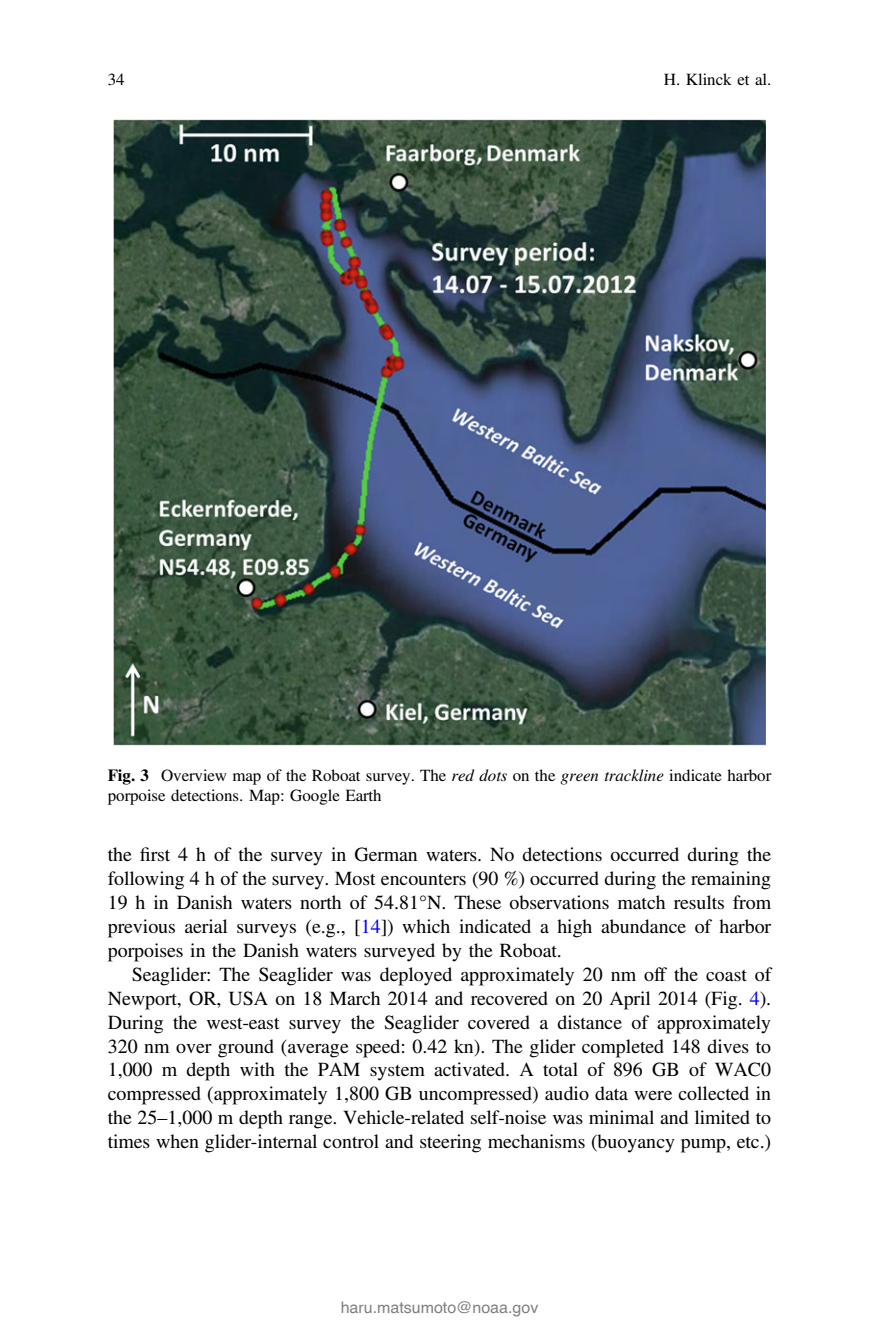
<style>
.page{position:relative;width:879px;height:1333px;background:#fff}
.page>*{position:absolute;margin:0;border:0;box-sizing:border-box;transform-origin:0 0}
.t1{font:20px/24px "Krpddk Tgrfjp Adv O Tb 0 c 9 bf 5 d";color:#000;text-align:justify}
.t2{font:17px/20px "Krpddk Tgrfjp Adv O Tb 0 c 9 bf 5 d";color:#000}
.t3{font:16px "Helvetica";color:#808080}
.s1{font-family:"Chqwts Sgnvpr Adv O Te 3 b 1 fbf 3.B"}
.s2{font-family:"Npbpdf Nlkgwb Adv OT6 bc 95374.I"}
.s3{font-family:"Ffskss Skddny Adv O Tb 0 c 9 bf 5 d+fb"}
.s4{color:#00f}
.s5{font-family:"Crrwkj Rjwkfb Adv O Tb 0 c 9 bf 5 d"}
</style>
<div class="page">
<img style="left:113px;top:119px;width:652px;height:626px">
<p class="t2" style="left:108px;top:71px;width:18px">34</p>
<p class="t2" style="left:664px;top:71px;width:109px">H. Klinck et al.</p>
<p class="t2" style="left:108px;top:767px;width:665px"><span class="s1">Fig. 3</span> Overview map of the Roboat survey. The <span class="s2">red dots</span> on the <span class="s2">green trackline</span> indicate harbor porpoise detections. Map: Google Earth</p>
<p class="t1" style="left:108px;top:844px;width:665px">the <span class="s3">fi</span>rst 4 h of the survey in German waters. No detections occurred during the following 4 h of the survey. Most encounters (90 %) occurred during the remaining 19 h in Danish waters north of 54.81°N. These observations match results from previous aerial surveys (e.g., [<span class="s4">14</span>]) which indicated a high abundance of harbor porpoises in the Danish waters surveyed by the Roboat.</p>
<p class="t1" style="left:108px;top:964px;width:665px;text-indent:24px">Seaglider: The Seaglider was deployed approximately 20 nm off the coast of Newport, OR, USA on 18 March 2014 and recovered on 20 April 2014 (Fig. <span class="s4">4</span>).<br>During the west-east survey the Seaglider covered a distance of approximately 320 nm over ground (average speed: 0.42 kn). The glider completed 148 dives to 1,000 m depth with the PAM system activated. A total of 896 GB of WAC0 compressed (approximately 1,800 GB uncompressed) audio data were collected in the 25<span class="s5">–</span>1,000 m depth range. Vehicle-related self-noise was minimal and limited to times when glider-internal control and steering mechanisms (buoyancy pump, etc.)</p>
<p class="t3" style="left:341px;top:1297px;width:199px">haru.matsumoto@noaa.gov</p>
</div>
